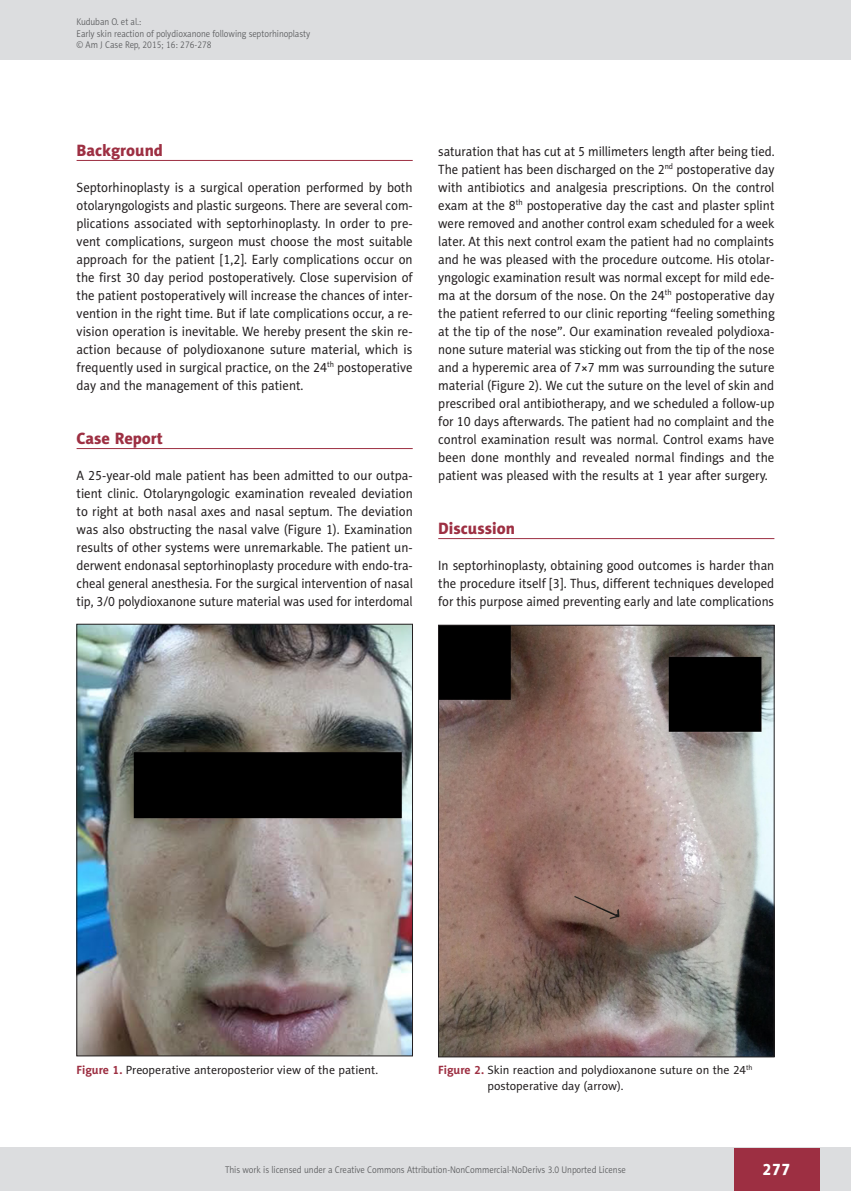
<style>
.page{position:relative;width:851px;height:1191px;background:#fff}
.page>*{position:absolute;margin:0;border:0;box-sizing:border-box;transform-origin:0 0}
.AJCR_Headline_1{font:16.5px "Naomi Sans EFN Heavy";color:#9d2f42}
.t1{font:16.5px "Naomi Sans EFN Heavy";color:#fff}
.AJCR_Body{font:13.5px/18px "Naomi Sans EFN";letter-spacing:-.005em;color:#231f20;text-align:justify;scale:.95 1}
.AJCR_Body-2{font:13.5px/18px "Naomi Sans EFN";letter-spacing:-.005em;color:#231f20;text-align:justify;scale:.94 1}
.AJCR_Rycina_tytul{font:12px/15.8px "Naomi Sans EFN";color:#231f20}
.AJCR_pagina_zywa{font:9.75px/11.2px "Naomi Sans EFN Light";color:#57585a;scale:.9 1}
.AJCR_pagina_sygnatur{font:9.75px "Naomi Sans EFN Light";color:#57585a;scale:.9 1}
.s1{font-weight:700;color:#9d2f42}
</style>
<div class="page">
<hr style="left:77px;top:160px;width:335px;height:1px;background:#9d2f42">
<hr style="left:77px;top:448px;width:335px;height:1px;background:#9d2f42">
<hr style="left:438px;top:538px;width:336px;height:1px;background:#9d2f42">
<img style="left:79px;top:626px;width:331px;height:428px">
<div style="left:77px;top:624px;width:335px;height:432px;border:1px solid #231f20"></div>
<img style="left:440px;top:627px;width:332px;height:428px">
<div style="left:438px;top:625px;width:336px;height:432px;border:1px solid #231f20"></div>
<div style="left:0;top:1148px;width:850px;height:43px;background:#dcdddf"></div>
<div style="left:733px;top:1147px;width:86px;height:43px;background:#9d2f42"></div>
<div style="left:0;top:0;width:850px;height:60px;background:#dcdddf"></div>
<p class="AJCR_pagina_zywa" style="left:77px;top:16px;width:261px">Kuduban O. et al.:<br>Early skin reaction of polydioxanone following septorhinoplasty</p>
<p class="AJCR_pagina_sygnatur" style="left:77px;top:39px;width:152px">© Am J Case Rep, 2015; 16: 276-278</p>
<p class="AJCR_Headline_1" style="left:77px;top:140px;width:88px">Background</p>
<p class="AJCR_Body" style="left:77px;top:178px;width:355px">Septorhinoplasty is a surgical operation performed by both otolaryngologists and plastic surgeons. There are several com&shy;plications associated with septorhinoplasty. In order to pre&shy;vent complications, surgeon must choose the most suitable approach for the patient [1,2]. Early complications occur on the first 30 day period postoperatively. Close supervision of the patient postoperatively will increase the chances of inter&shy;vention in the right time. But if late complications occur, a re&shy;vision operation is inevitable. We hereby present the skin re&shy;action because of polydioxanone suture material, which is frequently used in surgical practice, on the 24<sup>th</sup> postoperative day and the management of this patient.</p>
<p class="AJCR_Headline_1" style="left:77px;top:428px;width:88px">Case Report</p>
<p class="AJCR_Body" style="left:77px;top:466px;width:355px">A 25-year-old male patient has been admitted to our outpa&shy;tient clinic. Otolaryngologic examination revealed deviation to right at both nasal axes and nasal septum. The deviation was also obstructing the nasal valve (Figure 1). Examination results of other systems were unremarkable. The patient un&shy;derwent endonasal septorhinoplasty procedure with endo-tra&shy;cheal general anesthesia. For the surgical intervention of nasal tip, 3/0 polydioxanone suture material was used for interdomal</p>
<p class="AJCR_Body-2" style="left:438px;top:142px;width:359px">saturation that has cut at 5 millimeters length after being tied.<br>The patient has been discharged on the 2<sup>nd</sup> postoperative day with antibiotics and analgesia prescriptions. On the control exam at the 8<sup>th</sup> postoperative day the cast and plaster splint were removed and another control exam scheduled for a week later. At this next control exam the patient had no complaints and he was pleased with the procedure outcome. His otolar&shy;yngologic examination result was normal except for mild ede&shy;ma at the dorsum of the nose. On the 24<sup>th</sup> postoperative day the patient referred to our clinic reporting “feeling something at the tip of the nose”. Our examination revealed polydioxa&shy;none suture material was sticking out from the tip of the nose and a hyperemic area of 7×7 mm was surrounding the suture material (Figure 2). We cut the suture on the level of skin and prescribed oral antibiotherapy, and we scheduled a follow-up for 10 days afterwards. The patient had no complaint and the control examination result was normal. Control exams have been done monthly and revealed normal findings and the patient was pleased with the results at 1 year after surgery.</p>
<p class="AJCR_Headline_1" style="left:438px;top:518px;width:78px">Discussion</p>
<p class="AJCR_Body" style="left:438px;top:556px;width:355px">In septorhinoplasty, obtaining good outcomes is harder than the procedure itself [3]. Thus, different techniques developed for this purpose aimed preventing early and late complications</p>
<p class="AJCR_Rycina_tytul" style="left:77px;top:1062px;width:303px"><span class="s1">Figure 1.</span> Preoperative anteroposterior view of the patient.</p>
<p class="AJCR_Rycina_tytul" style="left:487px;top:1062px;width:266px;text-indent:-49px"><span class="s1">Figure 2.</span> Skin reaction and polydioxanone suture on the 24<sup>th </sup>postoperative day (arrow).</p>
<p class="AJCR_pagina_zywa" style="left:225px;top:1164px;width:447px">This work is licensed under a Creative Commons Attribution-NonCommercial-NoDerivs 3.0 Unported License</p>
<p class="t1" style="left:762px;top:1159px;width:30px">277</p>
</div>
